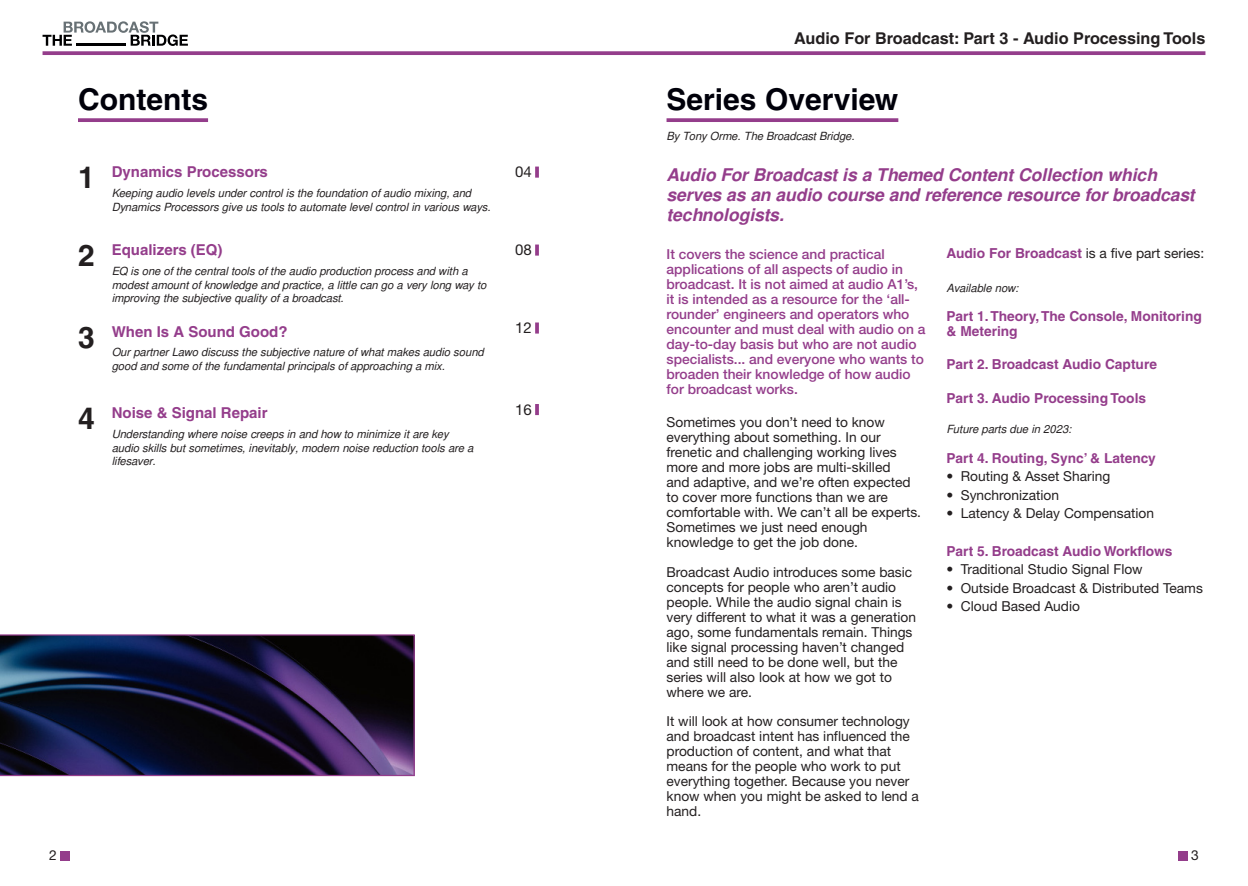
<style>
.page{position:relative;width:1248px;height:886px;background:#fff}
.page>*{position:absolute;margin:0;border:0;box-sizing:border-box;transform-origin:0 0}
.t1{font:700 30px "Helvetica";color:#00000a}
.Body{font:700 30px "Helvetica";color:#231f20}
.t2{font:italic 700 17.5px/20px "Free Sans";letter-spacing:-.005em;color:#943d8b}
.t3{font:700 16.25px "Helvetica";color:#231f20}
.Body-2{font:700 15px "Helvetica";color:#943d8b}
.Paragraph_Headings{font:15px "Helvetica Neue";letter-spacing:-.01em;color:#231f20}
.Body-3{font:13.75px/15px "Helvetica Neue";color:#231f20}
.Paragraph_Headings-2{font:500 13.75px/15px "Helvetica Neue";color:#943d8b}
.Paragraph_Headings-3{font:700 13.75px/15px "Helvetica";color:#943d8b}
.Paragraph_Headings-4{font:13.75px "Helvetica Neue";color:#231f20}
.Body-4{font:italic 11.25px/13.8px "Free Sans";color:#231f20}
.Paragraph_Headings-5{font:italic 11.25px "Free Sans";color:#231f20}
.s1{font-family:"Helvetica";font-weight:700;color:#943d8b}
</style>
<div class="page">
<svg style="left:0;top:634px;width:415px;height:142px;background:#1b1938"></svg>
<svg style="left:43px;top:21px;width:145px;height:25px"></svg>
<hr style="left:76px;top:43px;width:50px;height:3px;background:#000001">
<svg style="left:43px;top:51px;width:1162px;height:4px;background:#9b4a93"></svg>
<div style="left:60px;top:850px;width:10px;height:10px;background:#943d8b"></div>
<div style="left:1177px;top:850px;width:10px;height:10px;background:#943d8b"></div>
<svg style="left:666px;top:118px;width:232px;height:4px"></svg>
<svg style="left:78px;top:118px;width:130px;height:4px"></svg>
<svg style="left:535px;top:322px;width:4px;height:12px"></svg>
<svg style="left:535px;top:404px;width:4px;height:11px"></svg>
<svg style="left:535px;top:244px;width:4px;height:12px"></svg>
<svg style="left:535px;top:167px;width:4px;height:11px"></svg>
<p class="t1" style="left:78px;top:81px;width:131px">Contents</p>
<p class="Body" style="left:78px;top:159px;width:18px">1</p>
<p class="Body-2" style="left:112px;top:163px;width:158px">Dynamics Processors</p>
<p class="Paragraph_Headings" style="left:515px;top:163px;width:18px">04</p>
<p class="Body-4" style="left:112px;top:186px;width:380px">Keeping audio levels under control is the foundation of audio mixing, and<br>Dynamics Processors give us tools to automate level control in various ways.</p>
<p class="Body-2" style="left:112px;top:241px;width:112px">Equalizers (EQ)</p>
<p class="Body-4" style="left:112px;top:264px;width:376px">EQ is one of the central tools of the audio production process and with a modest amount of knowledge and practice, a little can go a very long way to improving the subjective quality of a broadcast.</p>
<p class="Body" style="left:78px;top:237px;width:18px">2</p>
<p class="Paragraph_Headings" style="left:515px;top:241px;width:18px">08</p>
<p class="Body" style="left:78px;top:319px;width:18px">3</p>
<p class="Paragraph_Headings" style="left:515px;top:319px;width:18px">12</p>
<p class="Body-2" style="left:112px;top:322px;width:177px">When Is A Sound Good?</p>
<p class="Body-4" style="left:112px;top:346px;width:373px">Our partner Lawo discuss the subjective nature of what makes audio sound good and some of the fundamental principals of approaching a mix.</p>
<p class="Body" style="left:78px;top:400px;width:18px">4</p>
<p class="Paragraph_Headings" style="left:515px;top:400px;width:18px">16</p>
<p class="Body-2" style="left:112px;top:404px;width:157px">Noise &amp; Signal Repair</p>
<p class="Body-4" style="left:112px;top:427px;width:363px">Understanding where noise creeps in and how to minimize it are key audio skills but sometimes, inevitably, modern noise reduction tools are a lifesaver.</p>
<p class="t3" style="left:794px;top:28px;width:412px">Audio For Broadcast: Part 3 - Audio Processing Tools</p>
<p class="t1" style="left:666px;top:81px;width:233px">Series Overview</p>
<p class="Body-4" style="left:666px;top:130px;width:189px">By Tony Orme. The Broadcast Bridge.</p>
<p class="t2" style="left:666px;top:164px;width:529px">Audio For Broadcast is a Themed Content Collection which serves as an audio course and reference resource for broadcast technologists.</p>
<p class="Paragraph_Headings-2" style="left:666px;top:246px;width:260px">It covers the science and practical applications of all aspects of audio in broadcast. It is not aimed at audio A1’s, it is intended as a resource for the ‘all&shy;rounder’ engineers and operators who encounter and must deal with audio on a day-to-day basis but who are not audio specialists... and everyone who wants to broaden their knowledge of how audio for broadcast works.</p>
<p class="Body-3" style="left:666px;top:415px;width:256px">Sometimes you don’t need to know everything about something. In our frenetic and challenging working lives more and more jobs are multi-skilled<br>and adaptive, and we’re often expected to cover more functions than we are comfortable with. We can’t all be experts.<br>Sometimes we just need enough knowledge to get the job done.</p>
<p class="Body-3" style="left:666px;top:564px;width:251px">Broadcast Audio introduces some basic concepts for people who aren’t audio people. While the audio signal chain is very different to what it was a generation ago, some fundamentals remain. Things like signal processing haven’t changed and still need to be done well, but the series will also look at how we got to where we are.</p>
<p class="Body-3" style="left:666px;top:713px;width:254px">It will look at how consumer technology and broadcast intent has influenced the production of content, and what that means for the people who work to put everything together. Because you never know when you might be asked to lend a hand.</p>
<p class="Paragraph_Headings-4" style="left:946px;top:245px;width:259px"><span class="s1">Audio For Broadcast</span> is a five part series:</p>
<p class="Body-4" style="left:946px;top:281px;width:73px">Available now:</p>
<p class="Paragraph_Headings-3" style="left:946px;top:308px;width:257px">Part 1. Theory, The Console, Monitoring &amp; Metering</p>
<p class="Paragraph_Headings-3" style="left:946px;top:357px;width:212px">Part 2. Broadcast Audio Capture</p>
<p class="Paragraph_Headings-3" style="left:946px;top:390px;width:201px">Part 3. Audio Processing Tools</p>
<p class="Paragraph_Headings-5" style="left:946px;top:421px;width:126px">Future parts due in 2023:</p>
<p class="Paragraph_Headings-3" style="left:946px;top:450px;width:211px">Part 4. Routing, Sync’ &amp; Latency</p>
<p class="Body-3" style="left:946px;top:469px;width:165px">• Routing &amp; Asset Sharing</p>
<p class="Body-3" style="left:946px;top:487px;width:114px">• Synchronization</p>
<p class="Body-3" style="left:946px;top:506px;width:209px">• Latency &amp; Delay Compensation</p>
<p class="Paragraph_Headings-3" style="left:946px;top:543px;width:227px">Part 5. Broadcast Audio Workflows</p>
<p class="Body-3" style="left:946px;top:561px;width:197px">• Traditional Studio Signal Flow</p>
<p class="Body-3" style="left:946px;top:580px;width:258px">• Outside Broadcast &amp; Distributed Teams</p>
<p class="Body-3" style="left:946px;top:598px;width:135px">• Cloud Based Audio</p>
<p class="Body-3" style="left:49px;top:848px;width:9px">2</p>
<p class="Body-3" style="left:1191px;top:848px;width:9px">3</p>
</div>
